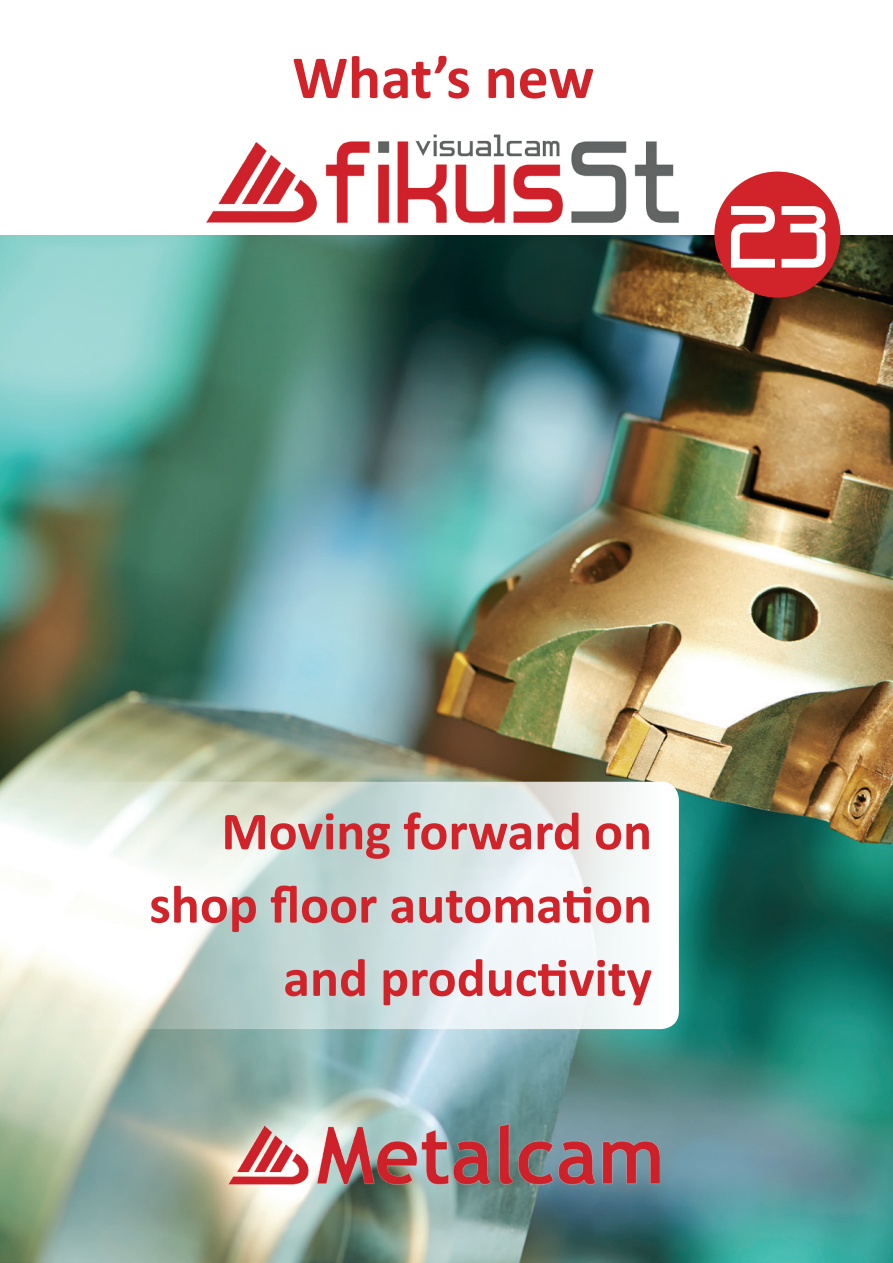
<style>
.page{position:relative;width:893px;height:1263px;background:#fff}
.page>*{position:absolute;margin:0;border:0;box-sizing:border-box;transform-origin:0 0}
.t1{font:90px "Effective Way 7";color:#fff}
.t2{font:700 61.5px "Calibri";color:#d1232a}
.t3{font:700 54px/73.3px "Calibri";color:#d1232a;text-align:right}
</style>
<div class="page">
<img style="left:0;top:236px;width:893px;height:1026px">
<div style="left:714px;top:172px;width:126px;height:126px;background:#d1232a;border-radius:50%"></div>
<img style="left:206px;top:134px;width:481px;height:111px">
<img style="left:228px;top:1116px;width:437px;height:88px">
<svg style="left:0;top:782px;width:679px;height:247px"></svg>
<p class="t2" style="left:292px;top:34px;width:303px">What’s new</p>
<h1 class="t1" style="left:731px;top:184px;width:103px">23</h1>
<p class="t3" style="left:149px;top:794px;width:504px">Moving forward on shop floor automation and productivity</p>
</div>
